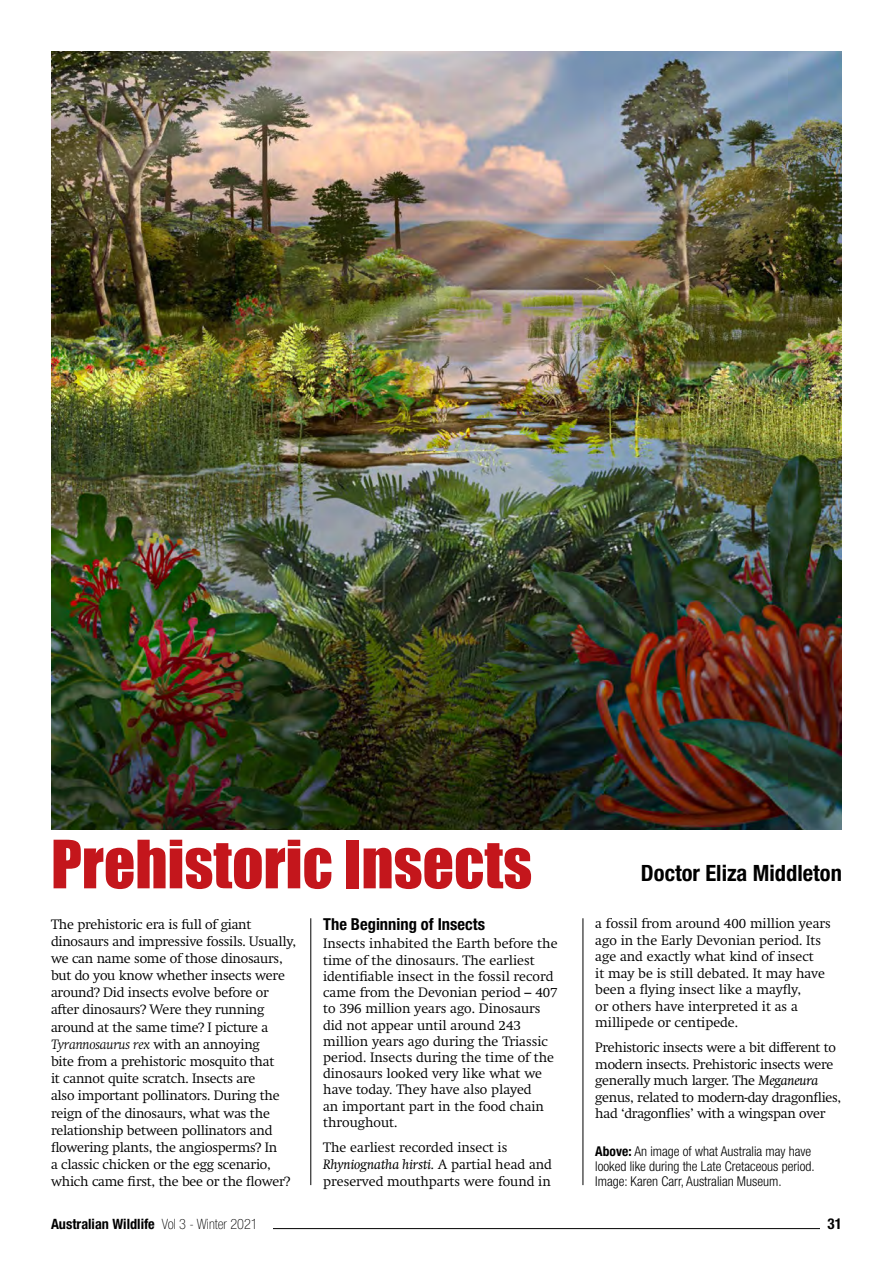
<style>
.page{position:relative;width:893px;height:1263px;background:#fff}
.page>*{position:absolute;margin:0;border:0;box-sizing:border-box;transform-origin:0 0}
.t1{font:61.5px "Impact";color:#c4161c}
.t2{font:700 condensed 22.5px "Helvetica Neue LT Std";color:#000}
.t3{font:700 condensed 16.5px "Helvetica Neue LT Std";color:#000}
.t4{font:700 condensed 15px "Helvetica Neue LT Std";color:#000}
.t5{font:700 condensed 14.25px "Helvetica Neue LT Std";color:#000}
.t6{font:300 13.5px/17.2px "Swift";letter-spacing:-.015em;color:#000}
.t7{font:300 condensed 13.5px/15px "Helvetica Neue LT Std";color:#000}
.s1{font-style:italic}
.s2{font-weight:400;font-style:italic}
.s3{font-weight:700}
.s4{font-weight:100}
</style>
<div class="page">
<hr style="left:53px;top:1228px;width:769px;height:1px;background:#000">
<div style="left:51px;top:1213px;width:221px;height:21px;background:#fff"></div>
<div style="left:821px;top:1213px;width:21px;height:21px;background:#fff"></div>
<img style="left:51px;top:51px;width:791px;height:779px">
<hr style="left:583px;top:918px;width:1px;height:267px;background:#000">
<hr style="left:310px;top:918px;width:1px;height:267px;background:#000">
<h1 class="t1" style="left:51px;top:816px;width:483px">Prehistoric Insects</h1>
<p class="t6" style="left:51px;top:915px;width:247px">The prehistoric era is full of giant dinosaurs and impressive fossils. Usually, we can name some of those dinosaurs, but do you know whether insects were around? Did insects evolve before or after dinosaurs? Were they running around at the same time? I picture a <span class="s1">Tyrannosaurus rex</span> with an annoying<br>bite from a prehistoric mosquito that<br>it cannot quite scratch. Insects are<br>also important pollinators. During the reign of the dinosaurs, what was the relationship between pollinators and flowering plants, the angiosperms? In<br>a classic chicken or the egg scenario, which came first, the bee or the flower?</p>
<p class="t3" style="left:323px;top:914px;width:163px">The Beginning of Insects</p>
<p class="t6" style="left:323px;top:936px;width:236px;line-height:16.2px">Insects inhabited the Earth before the time of the dinosaurs. The earliest identifiable insect in the fossil record came from the Devonian period – 407 to 396 million years ago. Dinosaurs did not appear until around 243 million years ago during the Triassic period. Insects during the time of the dinosaurs looked very like what we have today. They have also played<br>an important part in the food chain throughout.</p>
<p class="t6" style="left:323px;top:1139px;width:230px">The earliest recorded insect is<br><span class="s2">Rhyniognatha hirsti.</span> A partial head and preserved mouthparts were found in</p>
<h2 class="t2" style="left:641px;top:859px;width:202px">Doctor Eliza Middleton</h2>
<p class="t6" style="left:595px;top:916px;width:237px;line-height:16.5px">a fossil from around 400 million years ago in the Early Devonian period. Its age and exactly what kind of insect<br>it may be is still debated. It may have been a flying insect like a mayfly,<br>or others have interpreted it as a millipede or centipede.</p>
<p class="t6" style="left:595px;top:1040px;width:247px;line-height:16.5px">Prehistoric insects were a bit different to modern insects. Prehistoric insects were generally much larger. The <span class="s2">Meganeura </span>genus, related to modern-day dragonflies, had ‘dragonflies’ with a wingspan over</p>
<p class="t7" style="left:595px;top:1144px;width:221px"><span class="s3">Above:</span> An image of what Australia may have looked like during the Late Cretaceous period.<br>Image: Karen Carr, Australian Museum.</p>
<p class="t5" style="left:51px;top:1215px;width:208px">Australian Wildlife <span class="s4">Vol 3 - Winter 2021</span></p>
<p class="t4" style="left:827px;top:1214px;width:16px">31</p>
</div>
